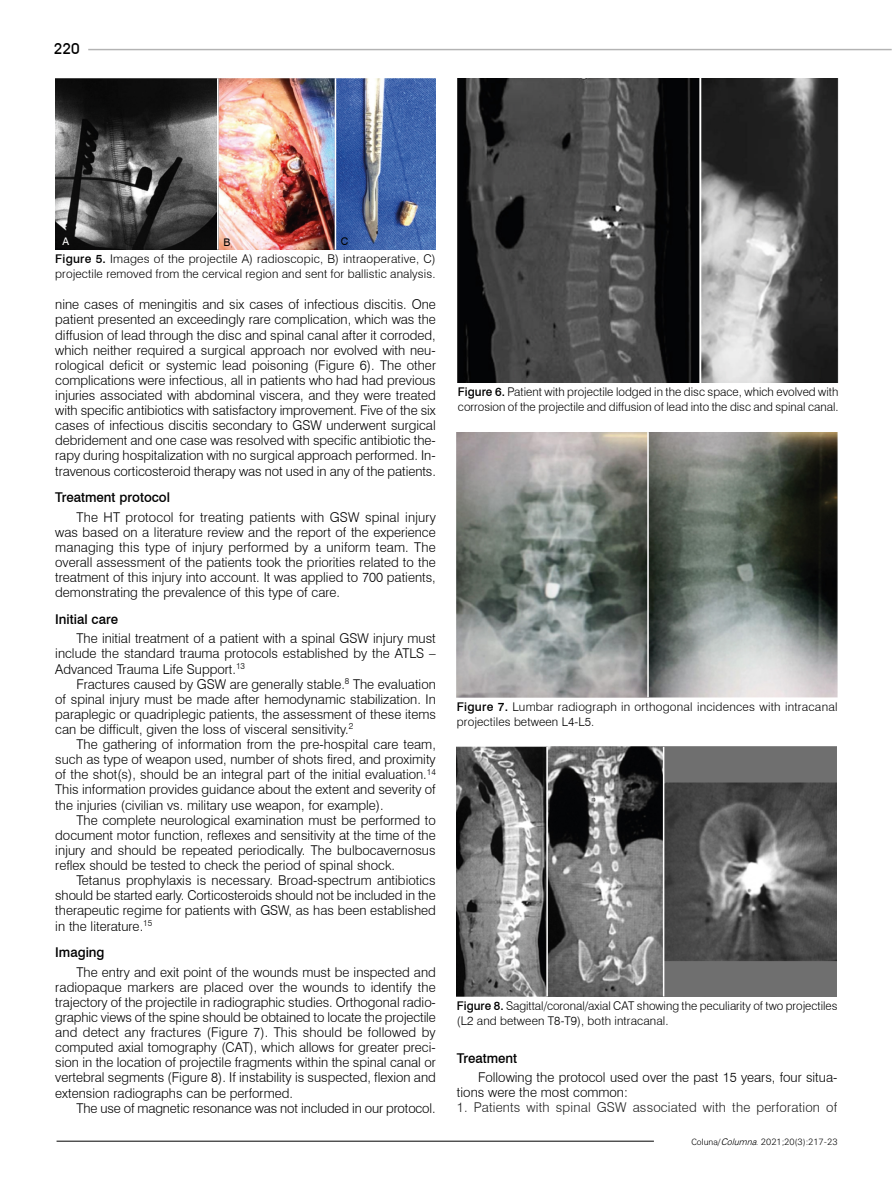
<style>
.page{position:relative;width:893px;height:1191px;background:#fff}
.page>*{position:absolute;margin:0;border:0;box-sizing:border-box;transform-origin:0 0}
.t1{font:500 15px "Avant Garde IT Cby BT";color:#000}
.TEXTO{font:300 13.5px/15.1px "Swiss 721 BT";color:#000;text-align:justify}
.TEXTO-2{font:300 13.5px "Swiss 721 BT";letter-spacing:.015em;color:#212121}
.SUBTITULO_TEXTO{font:500 13.5px "Swiss 721 BT";color:#000}
.LEGENTA_-_tam_8{font:300 12px/15px "Swiss 721 BT";letter-spacing:.01em;color:#000}
.TEXTO_TABELA{font:10.5px "Swiss 721 BT";color:#000}
.TEXTO_TABELA-2{font:10.5px "Swiss 721 BT";color:#fff}
.t2{font:300 9px "Univers BQ";color:#000}
.s1{font-weight:500}
.s2{font-family:"Univers";font-style:italic}
</style>
<div class="page">
<hr style="left:88px;top:49px;width:804px;height:1px;background:#000">
<hr style="left:57px;top:1140px;width:597px;height:1px;background:#000">
<img style="left:55px;top:78px;width:381px;height:171px">
<img style="left:458px;top:78px;width:380px;height:304px">
<img style="left:457px;top:432px;width:381px;height:265px">
<hr style="left:217px;top:78px;width:2px;height:172px;background:#fff">
<hr style="left:335px;top:78px;width:1px;height:172px;background:#fff">
<hr style="left:647px;top:432px;width:2px;height:265px;background:#fff">
<img style="left:457px;top:747px;width:380px;height:249px">
<hr style="left:546px;top:747px;width:2px;height:249px;background:#fff">
<hr style="left:663px;top:747px;width:1px;height:249px;background:#fff">
<p class="t1" style="left:54px;top:40px;width:27px">220</p>
<p class="TEXTO_TABELA-2" style="left:63px;top:234px;width:8px">A</p>
<p class="TEXTO_TABELA" style="left:224px;top:235px;width:8px">B</p>
<p class="TEXTO_TABELA" style="left:341px;top:234px;width:9px">C</p>
<p class="LEGENTA_-_tam_8" style="left:55px;top:251px;width:382px"><span class="s1">Figure 5.</span> Images of the projectile A) radioscopic, B) intraoperative, C) projectile removed from the cervical region and sent for ballistic analysis.</p>
<p class="TEXTO" style="left:55px;top:297px;width:382px">nine cases of meningitis and six cases of infectious discitis. One patient presented an exceedingly rare complication, which was the diffusion of lead through the disc and spinal canal after it corroded, which neither required a surgical approach nor evolved with neu&shy;rological deficit or systemic lead poisoning (Figure 6). The other complications were infectious, all in patients who had had previous injuries associated with abdominal viscera, and they were treated with specific antibiotics with satisfactory improvement. Five of the six cases of infectious discitis secondary to GSW underwent surgical debridement and one case was resolved with specific antibiotic the&shy;rapy during hospitalization with no surgical approach performed. In&shy;travenous corticosteroid therapy was not used in any of the patients.</p>
<p class="SUBTITULO_TEXTO" style="left:55px;top:489px;width:116px">Treatment protocol</p>
<p class="TEXTO" style="left:55px;top:509px;width:382px;text-indent:21px">The HT protocol for treating patients with GSW spinal injury was based on a literature review and the report of the experience managing this type of injury performed by a uniform team. The overall assessment of the patients took the priorities related to the treatment of this injury into account. It was applied to 700 patients, demonstrating the prevalence of this type of care.</p>
<p class="SUBTITULO_TEXTO" style="left:55px;top:611px;width:64px">Initial care</p>
<p class="TEXTO" style="left:55px;top:631px;width:382px;text-indent:21px">The initial treatment of a patient with a spinal GSW injury must include the standard trauma protocols established by the ATLS – Advanced Trauma Life Support.<sup>13</sup></p>
<p class="TEXTO" style="left:55px;top:676px;width:382px;text-indent:21px">Fractures caused by GSW are generally stable.<sup>8</sup> The evaluation of spinal injury must be made after hemodynamic stabilization. In paraplegic or quadriplegic patients, the assessment of these items can be difficult, given the loss of visceral sensitivity.<sup>2</sup></p>
<p class="TEXTO" style="left:55px;top:736px;width:382px;text-indent:21px">The gathering of information from the pre-hospital care team, such as type of weapon used, number of shots fired, and proximity of the shot(s), should be an integral part of the initial evaluation.<sup>14<br></sup>This information provides guidance about the extent and severity of the injuries (civilian vs. military use weapon, for example).</p>
<p class="TEXTO" style="left:55px;top:812px;width:382px;text-indent:21px">The complete neurological examination must be performed to document motor function, reflexes and sensitivity at the time of the injury and should be repeated periodically. The bulbocavernosus reflex should be tested to check the period of spinal shock.</p>
<p class="TEXTO" style="left:55px;top:872px;width:382px;text-indent:21px">Tetanus prophylaxis is necessary. Broad-spectrum antibiotics should be started early. Corticosteroids should not be included in the therapeutic regime for patients with GSW, as has been established in the literature.<sup>15</sup></p>
<p class="SUBTITULO_TEXTO" style="left:55px;top:944px;width:51px">Imaging</p>
<p class="TEXTO" style="left:55px;top:964px;width:382px;text-indent:21px">The entry and exit point of the wounds must be inspected and radiopaque markers are placed over the wounds to identify the trajectory of the projectile in radiographic studies. Orthogonal radio&shy;graphic views of the spine should be obtained to locate the projectile and detect any fractures (Figure 7). This should be followed by computed axial tomography (CAT), which allows for greater preci&shy;sion in the location of projectile fragments within the spinal canal or vertebral segments (Figure 8). If instability is suspected, flexion and extension radiographs can be performed.</p>
<p class="TEXTO" style="left:77px;top:1100px;width:361px">The use of magnetic resonance was not included in our protocol.</p>
<p class="LEGENTA_-_tam_8" style="left:458px;top:384px;width:382px"><span class="s1">Figure 6.</span> Patient with projectile lodged in the disc space, which evolved with corrosion of the projectile and diffusion of lead into the disc and spinal canal.</p>
<p class="LEGENTA_-_tam_8" style="left:457px;top:698px;width:382px"><span class="s1">Figure 7.</span> Lumbar radiograph in orthogonal incidences with intracanal projectiles between L4-L5.</p>
<p class="LEGENTA_-_tam_8" style="left:457px;top:998px;width:382px"><span class="s1">Figure 8.</span> Sagittal/coronal/axial CAT showing the peculiarity of two projectiles (L2 and between T8-T9), both intracanal.</p>
<p class="SUBTITULO_TEXTO" style="left:457px;top:1049px;width:62px">Treatment</p>
<p class="TEXTO" style="left:457px;top:1069px;width:382px;text-indent:21px">Following the protocol used over the past 15 years, four situa&shy;tions were the most common:</p>
<p class="TEXTO-2" style="left:457px;top:1099px;width:382px">1. Patients with spinal GSW associated with the perforation of</p>
<p class="t2" style="left:691px;top:1136px;width:148px">Coluna/<span class="s2">Columna</span>. 2021;20(3):217-23</p>
</div>
